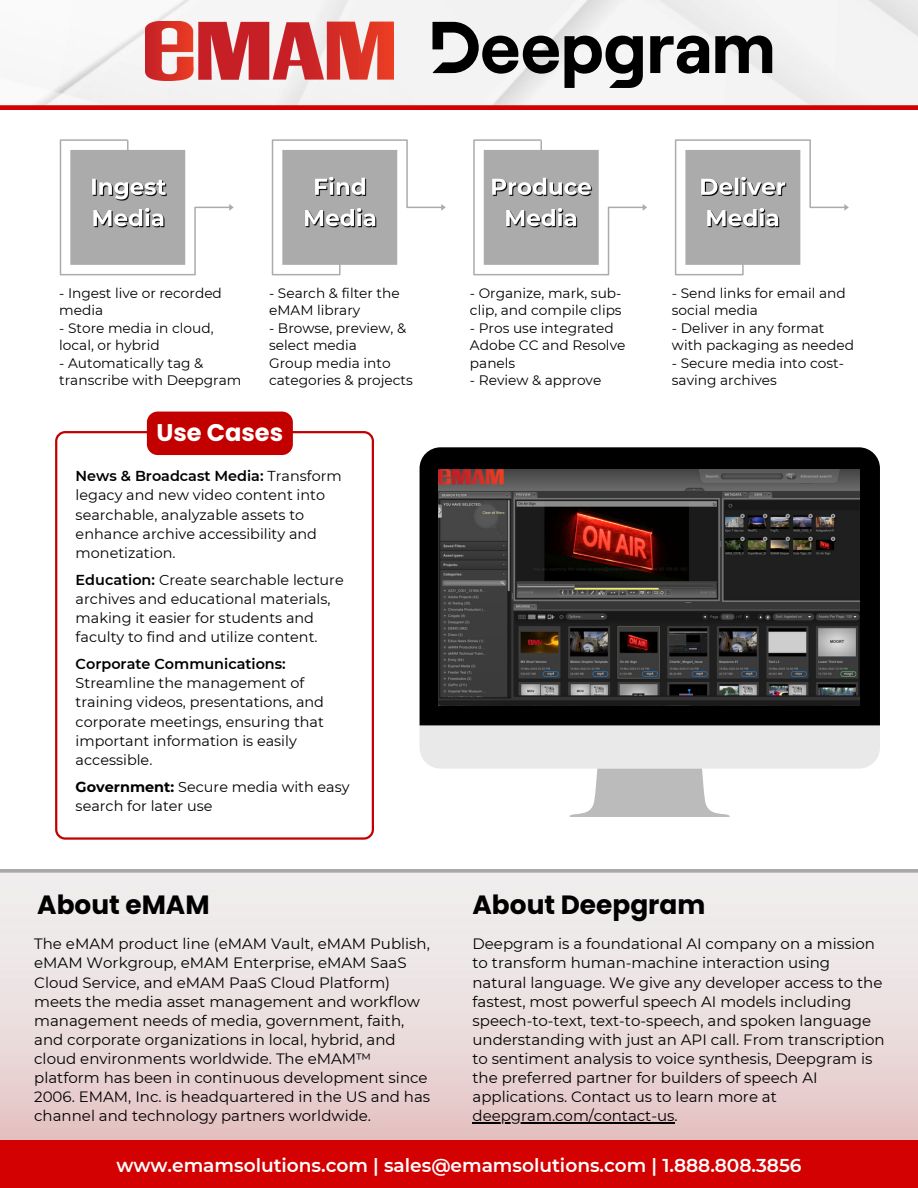
<style>
.page{position:relative;width:918px;height:1188px;background:#fff}
.page>*{position:absolute;margin:0;border:0;box-sizing:border-box;transform-origin:0 0}
.t1{font:700 26.4px "Poppins";color:#000}
.t2{font:700 24.15px "Poppins";color:#fff}
.t3{font:600 18.6px "Montserrat";color:#fff}
.t4{font:15px/19.2px "Montserrat";color:#000}
.t5{font:14.4px/19.2px "Montserrat";color:#000}
.t6{font:13.8px/17.5px "Montserrat";color:#000}
.s1{font-weight:600}
.s2{font-weight:700}
</style>
<div class="page">
<svg style="left:0;top:0;width:918px;height:110px"></svg>
<svg style="left:433px;top:22px;width:339px;height:66px"></svg>
<img style="left:145px;top:22px;width:249px;height:58px">
<svg style="left:60px;top:139px;width:174px;height:136px"></svg>
<img style="left:90px;top:173px;width:79px;height:60px">
<svg style="left:272px;top:139px;width:174px;height:136px"></svg>
<img style="left:303px;top:173px;width:75px;height:60px">
<svg style="left:473px;top:139px;width:174px;height:136px"></svg>
<img style="left:490px;top:173px;width:104px;height:60px">
<svg style="left:675px;top:139px;width:174px;height:136px"></svg>
<img style="left:700px;top:173px;width:88px;height:60px">
<img style="left:0;top:869px;width:918px;height:271px">
<div style="left:0;top:1140px;width:918px;height:48px;background:#d30101"></div>
<div style="left:420px;top:447px;width:460px;height:279px;background:#000"></div>
<svg style="left:420px;top:726px;width:460px;height:91px"></svg>
<img style="left:439px;top:469px;width:421px;height:237px">
<hr style="left:473px;top:1123px;width:202px;height:1px;background:#000">
<svg style="left:55px;top:431px;width:318px;height:408px"></svg>
<div style="left:147px;top:412px;width:146px;height:43px;background:#c20000;border-radius:11px"></div>
<p class="t6" style="left:59px;top:284px;width:164px">- Ingest live or recorded media</p>
<p class="t6" style="left:59px;top:319px;width:156px">- Store media in cloud, local, or hybrid</p>
<p class="t6" style="left:59px;top:354px;width:184px">- Automatically tag &amp; transcribe with Deepgram</p>
<p class="t6" style="left:269px;top:284px;width:132px">- Search &amp; filter the eMAM library</p>
<p class="t6" style="left:269px;top:319px;width:139px">- Browse, preview, &amp; select media</p>
<p class="t6" style="left:269px;top:354px;width:145px">Group media into categories &amp; projects</p>
<p class="t2" style="left:157px;top:416px;width:128px">Use Cases</p>
<p class="t5" style="left:76px;top:467px;width:268px"><span class="s1">News &amp; Broadcast Media:</span> Transform legacy and new video content into searchable, analyzable assets to enhance archive accessibility and monetization.</p>
<p class="t5" style="left:76px;top:570px;width:270px"><span class="s1">Education:</span> Create searchable lecture archives and educational materials, making it easier for students and faculty to find and utilize content.</p>
<p class="t5" style="left:76px;top:654px;width:250px"><span class="s1">Corporate Communications:<br></span>Streamline the management of training videos, presentations, and corporate meetings, ensuring that important information is easily accessible.</p>
<p class="t5" style="left:76px;top:777px;width:275px"><span class="s2">Government:</span> Secure media with easy search for later use</p>
<p class="t6" style="left:470px;top:284px;width:153px">- Organize, mark, sub&shy;clip, and compile clips</p>
<p class="t6" style="left:470px;top:319px;width:157px">- Pros use integrated<br>Adobe CC and Resolve panels</p>
<p class="t6" style="left:470px;top:371px;width:133px">- Review &amp; approve</p>
<p class="t6" style="left:672px;top:284px;width:175px">- Send links for email and social media</p>
<p class="t6" style="left:672px;top:319px;width:184px">- Deliver in any format with packaging as needed</p>
<p class="t6" style="left:672px;top:354px;width:173px">- Secure media into cost&shy;saving archives</p>
<p class="t1" style="left:37px;top:886px;width:174px">About eMAM</p>
<p class="t4" style="left:34px;top:934px;width:398px">The eMAM product line (eMAM Vault, eMAM Publish, eMAM Workgroup, eMAM Enterprise, eMAM SaaS Cloud Service, and eMAM PaaS Cloud Platform) meets the media asset management and workflow management needs of media, government, faith, and corporate organizations in local, hybrid, and cloud environments worldwide. The eMAM™ platform has been in continuous development since 2006. EMAM, Inc. is headquartered in the US and has channel and technology partners worldwide.</p>
<p class="t1" style="left:473px;top:886px;width:234px">About Deepgram</p>
<p class="t4" style="left:473px;top:934px;width:414px">Deepgram is a foundational AI company on a mission to transform human-machine interaction using natural language. We give any developer access to the fastest, most powerful speech AI models including speech-to-text, text-to-speech, and spoken language understanding with just an API call. From transcription to sentiment analysis to voice synthesis, Deepgram is the preferred partner for builders of speech AI applications. Contact us to learn more at</p>
<h1 class="t4" style="left:473px;top:1106px;width:207px">deepgram.com/contact-us.</h1>
<p class="t3" style="left:116px;top:1154px;width:687px">www.emamsolutions.com | sales@emamsolutions.com | 1.888.808.3856</p>
</div>
